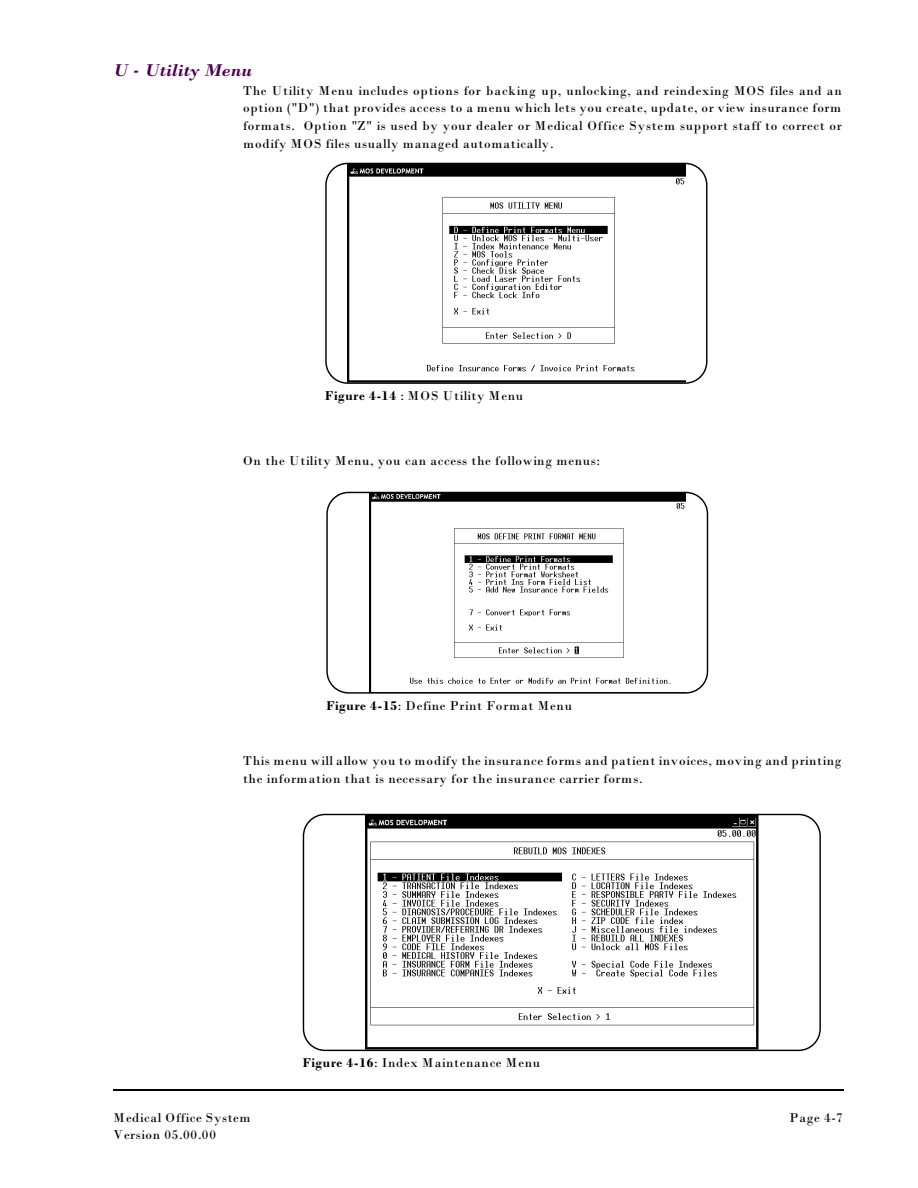
<style>
.page{position:relative;width:918px;height:1188px;background:#fff}
.page>*{position:absolute;margin:0;border:0;box-sizing:border-box;transform-origin:0 0}
.t1{font:italic 700 18px "Bodoni";color:#4f004f}
.t2{font:13.5px/17.7px "Bodoni";letter-spacing:.04em;color:#000;text-align:justify}
.t3{font:13.5px "Bodoni";letter-spacing:.06em;color:#000}
.s1{font-weight:700}
</style>
<div class="page">
<hr style="left:113px;top:1089px;width:731px;height:1px;background:#000">
<img style="left:348px;top:165px;width:337px;height:217px">
<div style="left:325px;top:163px;width:382px;height:221px;border:1px solid #000;border-radius:22px"></div>
<img style="left:370px;top:494px;width:315px;height:198px">
<div style="left:326px;top:492px;width:382px;height:202px;border:1px solid #000;border-radius:22px"></div>
<img style="left:365px;top:816px;width:394px;height:233px">
<div style="left:303px;top:814px;width:518px;height:237px;border:1px solid #000;border-radius:22px"></div>
<h1 class="t1" style="left:113px;top:64px;width:140px">U - Utility Menu</h1>
<p class="t2" style="left:243px;top:83px;width:600px">The Utility Menu includes options for backing up, unlocking, and reindexing MOS files and an option ("D") that provides access to a menu which lets you create, update, or view insurance form formats. Option "Z" is used by your dealer or Medical Office System support staff to correct or modify MOS files usually managed automatically.</p>
<p class="t2" style="left:325px;top:388px;width:199px"><span class="s1">Figure 4-14</span> : MOS Utility Menu</p>
<p class="t2" style="left:243px;top:454px;width:359px">On the Utility Menu, you can access the following menus:</p>
<p class="t3" style="left:326px;top:701px;width:247px"><span class="s1">Figure 4-15</span>: Define Print Format Menu</p>
<p class="t2" style="left:243px;top:753px;width:600px">This menu will allow you to modify the insurance forms and patient invoices, moving and printing the information that is necessary for the insurance carrier forms.</p>
<p class="t3" style="left:303px;top:1058px;width:239px"><span class="s1">Figure 4-16</span>: Index Maintenance Menu</p>
<p class="t2" style="left:113px;top:1110px;width:139px">Medical Office System</p>
<p class="t2" style="left:790px;top:1110px;width:55px">Page 4-7</p>
<p class="t2" style="left:113px;top:1128px;width:104px">Version 05.00.00</p>
</div>
